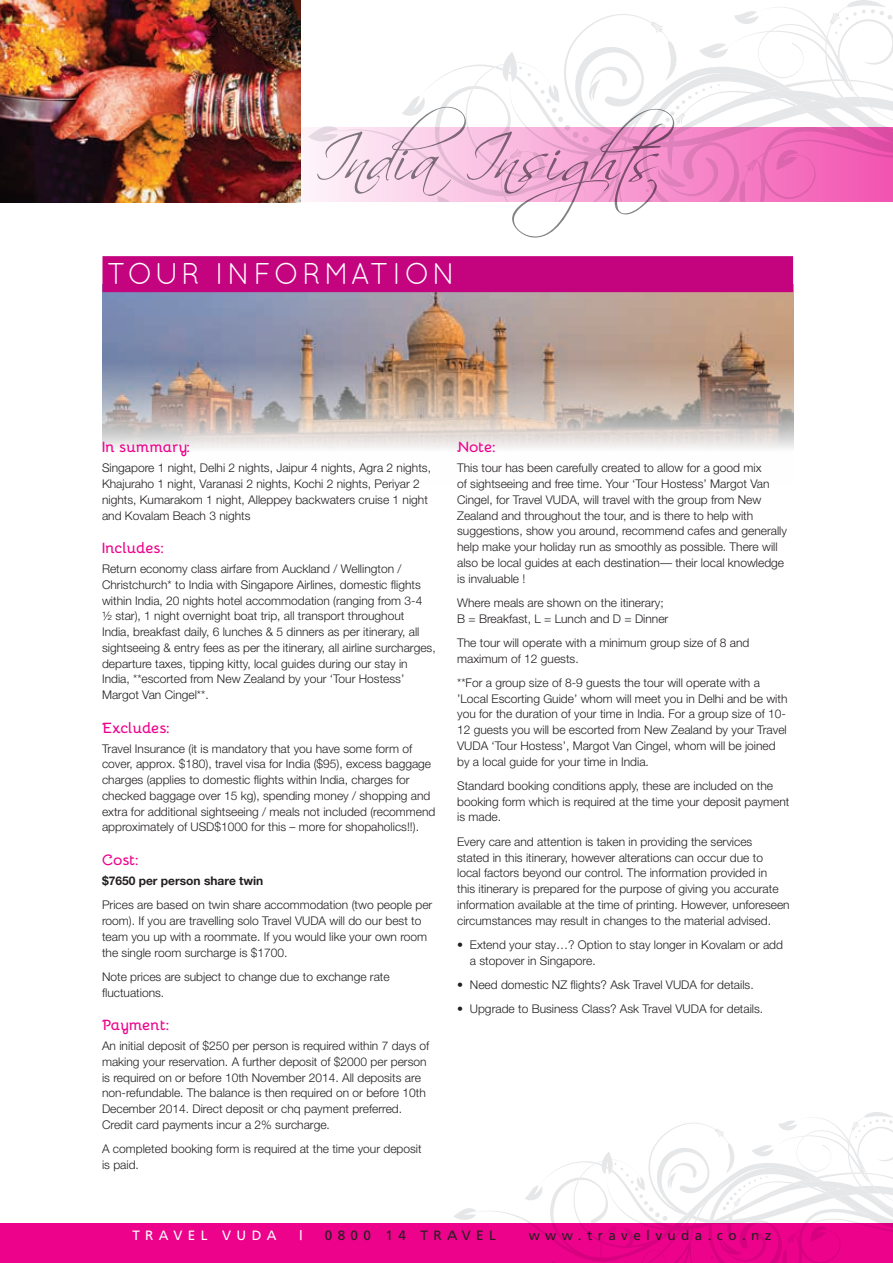
<style>
.page{position:relative;width:893px;height:1263px;background:#fff}
.page>*{position:absolute;margin:0;border:0;box-sizing:border-box;transform-origin:0 0}
.t1{font:63px "Scriptina";letter-spacing:-.065em;color:#808285}
.t2{font:30px "Quicksand";letter-spacing:.08em;color:#fff}
.subhead1{font:700 15px "Bellota";letter-spacing:-.02em;color:#ed028c}
.t3{font:13.5px "Frutiger";letter-spacing:.4em;color:#231f20}
.t4{font:13.5px "Frutiger";letter-spacing:.4em;color:#fff}
.t5{font:13.5px "Trade Gothic Bold Cond Twenty";color:#fff}
.Text{font:300 12px/15.8px "Helvetica Neue";color:#231f20}
.Text-2{font:700 12px "Helvetica Neue";color:#231f20}
</style>
<div class="page">
<div style="left:0;top:1224px;width:893px;height:39px;background:#ed028c"></div>
<svg style="left:453px;top:1112px;width:440px;height:151px"></svg>
<svg style="left:308px;top:0;width:585px;height:202px"></svg>
<img style="left:0;top:0;width:300px;height:203px">
<img style="left:102px;top:292px;width:691px;height:157px">
<div style="left:102px;top:256px;width:691px;height:36px;background:#c4047f"></div>
<h1 class="t1" style="left:315px;top:121px;width:361px">India Insights</h1>
<p class="t2" style="left:107px;top:256px;width:350px">TOUR INFORMATION</p>
<p class="subhead1" style="left:102px;top:434px;width:89px">In summary:</p>
<p class="Text" style="left:102px;top:460px;width:330px">Singapore 1 night, Delhi 2 nights, Jaipur 4 nights, Agra 2 nights, Khajuraho 1 night, Varanasi 2 nights, Kochi 2 nights, Periyar 2 nights, Kumarakom 1 night, Alleppey backwaters cruise 1 night and Kovalam Beach 3 nights</p>
<p class="subhead1" style="left:102px;top:535px;width:63px">Includes:</p>
<p class="Text" style="left:102px;top:561px;width:335px">Return economy class airfare from Auckland / Wellington / Christchurch* to India with Singapore Airlines, domestic flights within India, 20 nights hotel accommodation (ranging from 3-4<br>½ star), 1 night overnight boat trip, all transport throughout<br>India, breakfast daily, 6 lunches &amp; 5 dinners as per itinerary, all sightseeing &amp; entry fees as per the itinerary, all airline surcharges, departure taxes, tipping kitty, local guides during our stay in India, **escorted from New Zealand by your ‘Tour Hostess’ Margot Van Cingel**.</p>
<p class="subhead1" style="left:102px;top:714px;width:69px">Excludes:</p>
<p class="Text" style="left:102px;top:740px;width:335px">Travel Insurance (it is mandatory that you have some form of cover, approx. $180), travel visa for India ($95), excess baggage charges (applies to domestic flights within India, charges for checked baggage over 15 kg), spending money / shopping and extra for additional sightseeing / meals not included (recommend approximately of USD$1000 for this – more for shopaholics!!).</p>
<p class="subhead1" style="left:102px;top:847px;width:38px">Cost:</p>
<p class="Text-2" style="left:102px;top:873px;width:163px">$7650 per person share twin</p>
<p class="Text" style="left:102px;top:897px;width:332px">Prices are based on twin share accommodation (two people per room). If you are travelling solo Travel VUDA will do our best to team you up with a roommate. If you would like your own room the single room surcharge is $1700.</p>
<p class="Text" style="left:102px;top:968px;width:289px">Note prices are subject to change due to exchange rate fluctuations.</p>
<p class="subhead1" style="left:102px;top:1012px;width:69px">Payment:</p>
<p class="Text" style="left:102px;top:1038px;width:329px">An initial deposit of $250 per person is required within 7 days of making your reservation. A further deposit of $2000 per person is required on or before 10th November 2014. All deposits are non-refundable. The balance is then required on or before 10th December 2014. Direct deposit or chq payment preferred.<br>Credit card payments incur a 2% surcharge.</p>
<p class="Text" style="left:102px;top:1141px;width:321px">A completed booking form is required at the time your deposit is paid.</p>
<p class="subhead1" style="left:457px;top:434px;width:40px">Note:</p>
<p class="Text" style="left:457px;top:460px;width:331px">This tour has been carefully created to allow for a good mix<br>of sightseeing and free time. Your ‘Tour Hostess’ Margot Van Cingel, for Travel VUDA, will travel with the group from New Zealand and throughout the tour, and is there to help with suggestions, show you around, recommend cafes and generally help make your holiday run as smoothly as possible. There will also be local guides at each destination— their local knowledge is invaluable !</p>
<p class="Text" style="left:457px;top:594px;width:213px">Where meals are shown on the itinerary;<br>B = Breakfast, L = Lunch and D = Dinner</p>
<p class="Text" style="left:457px;top:634px;width:294px">The tour will operate with a minimum group size of 8 and maximum of 12 guests.</p>
<p class="Text" style="left:457px;top:674px;width:332px">**For a group size of 8-9 guests the tour will operate with a ’Local Escorting Guide’ whom will meet you in Delhi and be with you for the duration of your time in India. For a group size of 10- 12 guests you will be escorted from New Zealand by your Travel VUDA ‘Tour Hostess’, Margot Van Cingel, whom will be joined by a local guide for your time in India.</p>
<p class="Text" style="left:457px;top:777px;width:334px">Standard booking conditions apply, these are included on the booking form which is required at the time your deposit payment is made.</p>
<p class="Text" style="left:457px;top:833px;width:334px">Every care and attention is taken in providing the services<br>stated in this itinerary, however alterations can occur due to<br>local factors beyond our control. The information provided in<br>this itinerary is prepared for the purpose of giving you accurate information available at the time of printing. However, unforeseen circumstances may result in changes to the material advised.</p>
<p class="Text" style="left:470px;top:936px;width:315px;text-indent:-13px">• Extend your stay…? Option to stay longer in Kovalam or add a stopover in Singapore.</p>
<p class="Text" style="left:457px;top:976px;width:298px">• Need domestic NZ flights? Ask Travel VUDA for details.</p>
<p class="Text" style="left:457px;top:1000px;width:308px">• Upgrade to Business Class? Ask Travel VUDA for details.</p>
<p class="t4" style="left:132px;top:1227px;width:146px">TRAVEL VUDA</p>
<p class="t5" style="left:300px;top:1227px;width:4px">|</p>
<p class="t3" style="left:325px;top:1227px;width:173px">0800 14 TRAVEL</p>
<p class="t3" style="left:529px;top:1227px;width:244px">www.travelvuda.co.nz</p>
</div>
